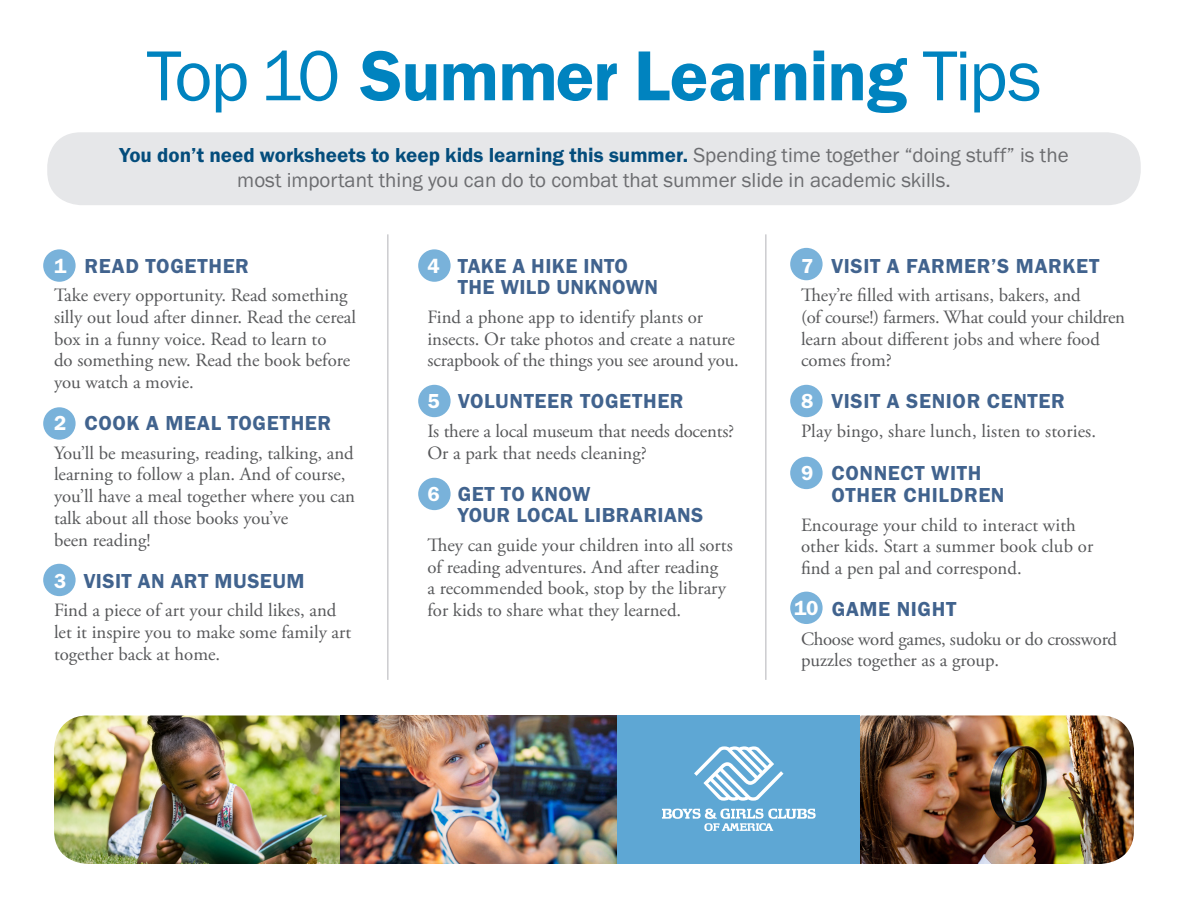
<style>
.page{position:relative;width:1188px;height:918px;background:#fff}
.page>*{position:absolute;margin:0;border:0;box-sizing:border-box;transform-origin:0 0}
.t1{font:73.2px "Franklin Gothic URW Dem";letter-spacing:-.02em;color:#0083bf}
.Default{font:21px/21.8px "Franklin Gothic URW Dem";letter-spacing:.03em;color:#41638e}
.Default-2{font:21px/25.5px "Franklin Gothic URW Boo";color:#6c6d70;text-align:center}
.Default-3{font:21px "Franklin Gothic URW Dem";color:#fff}
.Default-4{font:18.75px/21.8px "Adobe Garamond Pro";color:#57585a}
.s1{font-family:"Franklin Gothic URW Boo"}
.s2{font-family:"Franklin Gothic URW Dem";color:#044d7c}
.s3{color:#fff}
</style>
<div class="page">
<img style="left:54px;top:716px;width:286px;height:148px">
<div style="left:47px;top:132px;width:1094px;height:73px;background:#e6e7e9;border-radius:34px"></div>
<div style="left:790px;top:592px;width:33px;height:32px;background:#79b2da;border-radius:50%"></div>
<div style="left:43px;top:249px;width:33px;height:33px;background:#79b2da;border-radius:50%"></div>
<div style="left:790px;top:248px;width:33px;height:32px;background:#79b2da;border-radius:50%"></div>
<div style="left:418px;top:249px;width:33px;height:33px;background:#79b2da;border-radius:50%"></div>
<div style="left:43px;top:407px;width:33px;height:33px;background:#79b2da;border-radius:50%"></div>
<div style="left:790px;top:385px;width:33px;height:32px;background:#79b2da;border-radius:50%"></div>
<div style="left:418px;top:385px;width:33px;height:32px;background:#79b2da;border-radius:50%"></div>
<div style="left:43px;top:564px;width:33px;height:32px;background:#79b2da;border-radius:50%"></div>
<div style="left:790px;top:457px;width:33px;height:32px;background:#79b2da;border-radius:50%"></div>
<div style="left:418px;top:478px;width:33px;height:32px;background:#79b2da;border-radius:50%"></div>
<img style="left:860px;top:716px;width:274px;height:148px">
<img style="left:340px;top:716px;width:277px;height:148px">
<div style="left:617px;top:716px;width:243px;height:148px;background:#5ea7d4"></div>
<svg style="left:694px;top:746px;width:90px;height:55px"></svg>
<svg style="left:662px;top:809px;width:154px;height:22px"></svg>
<hr style="left:387px;top:234px;width:1px;height:446px;background:#b2b3b7">
<hr style="left:765px;top:234px;width:1px;height:446px;background:#b2b3b7">
<p class="t1" style="left:146px;top:31px;width:897px"><span class="s1">Top 10</span> Summer Learning <span class="s1">Tips</span></p>
<p class="Default-2" style="left:119px;top:142px;width:951px"><span class="s2">You don’t need worksheets to keep kids learning this summer.</span> Spending time together “doing stuff” is the most important thing you can do to combat that summer slide in academic skills.</p>
<p class="Default" style="left:54px;top:254px;width:197px"><span class="s3">1</span> READ TOGETHER</p>
<p class="Default-4" style="left:54px;top:285px;width:304px">Take every opportunity. Read something silly out loud after dinner. Read the cereal box in a funny voice. Read to learn to<br>do something new. Read the book before you watch a movie.</p>
<p class="Default" style="left:54px;top:412px;width:279px"><span class="s3">2</span> COOK A MEAL TOGETHER</p>
<p class="Default-4" style="left:54px;top:443px;width:303px">You’ll be measuring, reading, talking, and learning to follow a plan. And of course, you’ll have a meal together where you can talk about all those books you’ve<br>been reading!</p>
<p class="Default" style="left:54px;top:569px;width:252px"><span class="s3">3</span> VISIT AN ART MUSEUM</p>
<p class="Default-4" style="left:54px;top:600px;width:299px">Find a piece of art your child likes, and let it inspire you to make some family art together back at home.</p>
<p class="Default" style="left:458px;top:254px;width:202px;text-indent:-30px"><span class="s3">4</span> TAKE A HIKE INTO<br>THE WILD UNKNOWN</p>
<p class="Default-4" style="left:428px;top:307px;width:313px">Find a phone app to identify plants or insects. Or take photos and create a nature scrapbook of the things you see around you.</p>
<p class="Default" style="left:428px;top:390px;width:258px"><span class="s3">5</span> VOLUNTEER TOGETHER</p>
<p class="Default-4" style="left:428px;top:421px;width:308px">Is there a local museum that needs docents?<br>Or a park that needs cleaning?</p>
<p class="Default" style="left:458px;top:482px;width:247px;text-indent:-30px"><span class="s3">6</span> GET TO KNOW<br>YOUR LOCAL LIBRARIANS</p>
<p class="Default-4" style="left:428px;top:535px;width:307px">They can guide your children into all sorts of reading adventures. And after reading<br>a recommended book, stop by the library for kids to share what they learned.</p>
<p class="Default" style="left:801px;top:254px;width:300px"><span class="s3">7</span> VISIT A FARMER’S MARKET</p>
<p class="Default-4" style="left:801px;top:285px;width:326px">They’re filled with artisans, bakers, and<br>(of course!) farmers. What could your children learn about different jobs and where food comes from?</p>
<p class="Default" style="left:801px;top:390px;width:265px"><span class="s3">8</span> VISIT A SENIOR CENTER</p>
<p class="Default-4" style="left:801px;top:421px;width:297px">Play bingo, share lunch, listen to stories.</p>
<p class="Default" style="left:832px;top:462px;width:174px;text-indent:-31px"><span class="s3">9</span> CONNECT WITH<br>OTHER CHILDREN</p>
<p class="Default-4" style="left:801px;top:514px;width:294px">Encourage your child to interact with other kids. Start a summer book club or find a pen pal and correspond.</p>
<p class="Default" style="left:832px;top:598px;width:126px">GAME NIGHT</p>
<p class="Default-4" style="left:801px;top:628px;width:317px">Choose word games, sudoku or do crossword puzzles together as a group.</p>
<p class="Default-3" style="left:794px;top:595px;width:26px">10</p>
</div>
